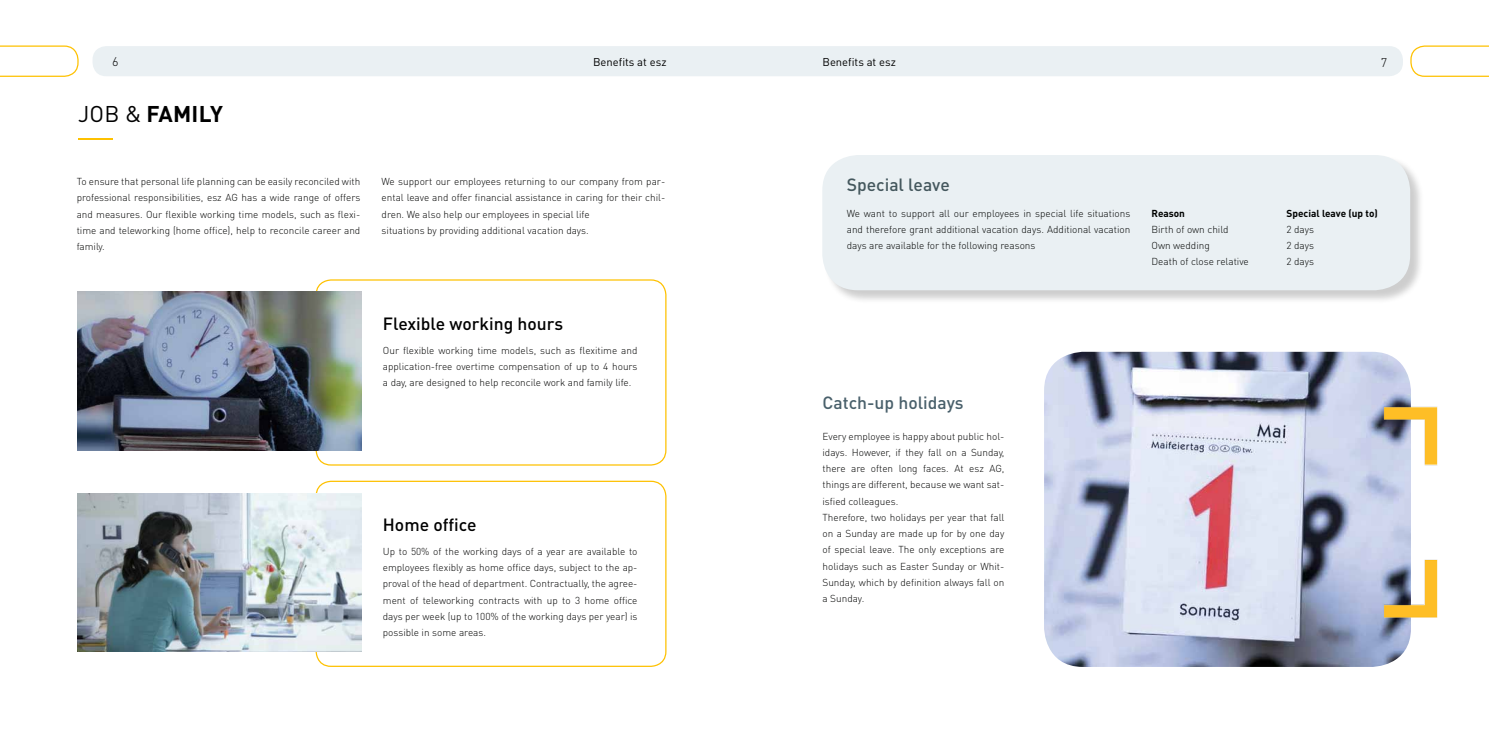
<style>
.page{position:relative;width:1489px;height:745px;background:#fff}
.page>*{position:absolute;margin:0;border:0;box-sizing:border-box;transform-origin:0 0}
.t1{font:700 22.5px "DIN Pro";letter-spacing:.01em;color:#000}
.t2{font:500 17.5px "DIN Pro";color:#000}
.t3{font:500 17.5px "DIN Pro";color:#49606b}
.t4{font:500 17.5px "DIN Pro";color:#44575d}
.t5{font:12.5px "esz DIN Pro Light";color:#000}
.t6{font:11.25px "DIN Pro";color:#000}
.t7{font:10px/16.2px "esz DIN Pro Light";color:#000201;text-align:justify}
.t8{font:10px "esz DIN Pro Bold";color:#000201}
.s1{font-weight:400}
</style>
<div class="page">
<div style="left:315px;top:480px;width:351px;height:186px;border:1px solid #fec100;border-radius:15px"></div>
<img style="left:78px;top:493px;width:283px;height:158px">
<div style="left:315px;top:279px;width:351px;height:186px;border:1px solid #fec100;border-radius:15px"></div>
<img style="left:78px;top:291px;width:283px;height:159px">
<hr style="left:78px;top:138px;width:34px;height:2px;background:#fec100">
<img style="left:1044px;top:351px;width:366px;height:315px">
<img style="left:1353px;top:400px;width:85px;height:223px">
<svg style="left:0;top:45px;width:79px;height:32px"></svg>
<svg style="left:1410px;top:45px;width:78px;height:32px"></svg>
<div style="left:92px;top:46px;width:1310px;height:30px;background:#eaf0f3;border-radius:14px"></div>
<div style="left:822px;top:155px;width:601px;height:149px;background:#000;opacity:.2"></div>
<div style="left:822px;top:155px;width:587px;height:135px;background:#eaf0f3;border-radius:35px"></div>
<p class="t5" style="left:112px;top:54px;width:8px">6</p>
<p class="t6" style="left:593px;top:53px;width:75px">Benefits at esz</p>
<p class="t6" style="left:822px;top:53px;width:75px">Benefits at esz</p>
<p class="t5" style="left:1380px;top:55px;width:8px">7</p>
<h1 class="t1" style="left:78px;top:96px;width:146px"><span class="s1">JOB &amp;</span> FAMILY</h1>
<p class="t7" style="left:77px;top:173px;width:285px">To ensure that personal life planning can be easily reconciled with professional responsibilities, esz AG has a wide range of offers and measures. Our flexible working time models, such as flexi&shy;time and teleworking (home office), help to reconcile career and family.</p>
<p class="t7" style="left:381px;top:173px;width:285px;text-align:left">We support our employees returning to our company from par&shy;ental leave and offer financial assistance in caring for their chil&shy;dren. We also help our employees in special life<br>situations by providing additional vacation days.</p>
<h2 class="t2" style="left:383px;top:310px;width:182px">Flexible working hours</h2>
<p class="t7" style="left:383px;top:341px;width:256px">Our flexible working time models, such as flexitime and application-free overtime compensation of up to 4 hours a day, are designed to help reconcile work and family life.</p>
<h2 class="t2" style="left:383px;top:511px;width:95px">Home office</h2>
<p class="t7" style="left:383px;top:542px;width:256px">Up to 50% of the working days of a year are available to employees flexibly as home office days, subject to the ap&shy;proval of the head of department. Contractually, the agree&shy;ment of teleworking contracts with up to 3 home office days per week (up to 100% of the working days per year) is possible in some areas.</p>
<h2 class="t4" style="left:846px;top:171px;width:105px">Special leave</h2>
<p class="t7" style="left:846px;top:204px;width:285px">We want to support all our employees in special life situations and therefore grant additional vacation days. Additional vacation days are available for the following reasons</p>
<p class="t8" style="left:1151px;top:206px;width:35px">Reason</p>
<p class="t8" style="left:1286px;top:206px;width:93px">Special leave (up to)</p>
<p class="t7" style="left:1151px;top:221px;width:79px">Birth of own child</p>
<p class="t7" style="left:1286px;top:221px;width:29px">2 days</p>
<p class="t7" style="left:1151px;top:237px;width:60px">Own wedding</p>
<p class="t7" style="left:1286px;top:237px;width:29px">2 days</p>
<p class="t7" style="left:1151px;top:253px;width:99px">Death of close relative</p>
<p class="t7" style="left:1286px;top:253px;width:29px">2 days</p>
<h2 class="t3" style="left:822px;top:388px;width:143px">Catch-up holidays</h2>
<p class="t7" style="left:822px;top:427px;width:183px;text-align:left">Every employee is happy about public hol&shy;idays. However, if they fall on a Sunday, there are often long faces. At esz AG, things are different, because we want sat&shy;isfied colleagues.<br>Therefore, two holidays per year that fall on a Sunday are made up for by one day of special leave. The only exceptions are holidays such as Easter Sunday or Whit-Sunday, which by definition always fall on a Sunday.</p>
</div>
